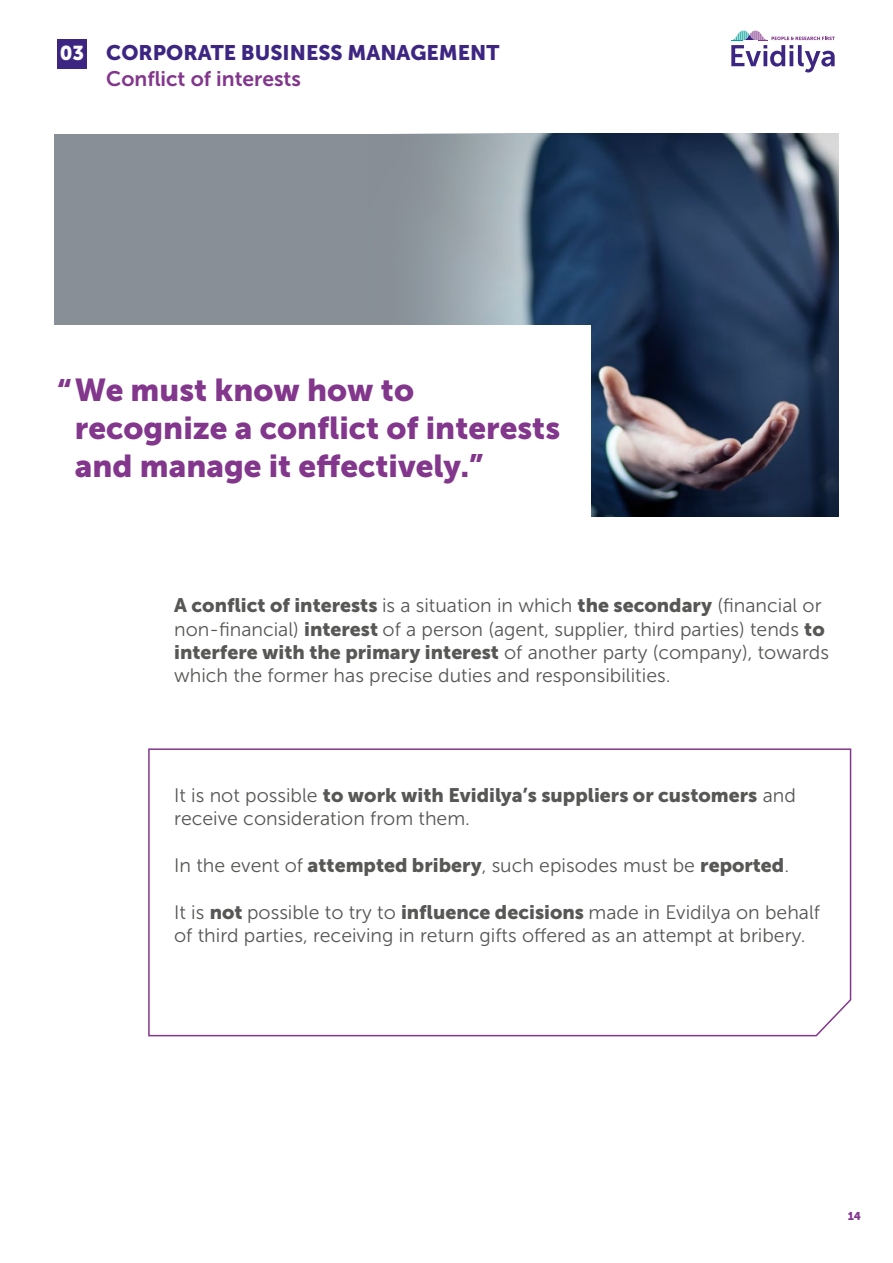
<style>
.page{position:relative;width:893px;height:1263px;background:#fff}
.page>*{position:absolute;margin:0;border:0;box-sizing:border-box;transform-origin:0 0}
.t1{font:31.5px/37.8px "Museo Sans 900";color:#82368c}
.t2{font:21px "Museo Sans 900";color:#3d2682}
.t3{font:21px "Museo Sans 700";color:#82368c}
.t4{font:19.95px "Museo Sans 900";color:#fff}
.t5{font:19.5px/23.4px "Museo Sans 300";color:#575756}
.t6{font:19.5px "Museo Sans 900";color:#575756}
.t7{font:11.25px "Museo Sans 900";color:#82368c}
.s1{font-family:"Museo Sans 300"}
.s2{font-family:"Museo Sans 900"}
</style>
<div class="page">
<svg style="left:148px;top:748px;width:704px;height:289px"></svg>
<div style="left:54px;top:134px;width:785px;height:383px;background:#888f97"></div>
<img style="left:427px;top:134px;width:412px;height:383px">
<div style="left:0;top:325px;width:590px;height:218px;background:#fff"></div>
<svg style="left:731px;top:31px;width:104px;height:42px"></svg>
<div style="left:57px;top:39px;width:30px;height:30px;background:#3d2682"></div>
<p class="t4" style="left:60px;top:42px;width:26px">03</p>
<p class="t2" style="left:106px;top:41px;width:395px">CORPORATE BUSINESS MANAGEMENT</p>
<p class="t3" style="left:106px;top:67px;width:196px">Conflict of interests</p>
<h1 class="t1" style="left:75px;top:371px;width:487px;text-indent:-18px">“We must know how to recognize a conflict of interests and manage it effectively.”</h1>
<p class="t6" style="left:174px;top:594px;width:649px">A conflict of interests <span class="s1">is a situation in which</span> the secondary <span class="s1">(financial or</span></p>
<p class="t5" style="left:174px;top:617px;width:652px">non-financial) <span class="s2">interest</span> of a person (agent, supplier, third parties) tends <span class="s2">to</span></p>
<p class="t6" style="left:174px;top:641px;width:656px">interfere with the primary interest <span class="s1">of another party (company), towards</span></p>
<p class="t5" style="left:174px;top:664px;width:498px">which the former has precise duties and responsibilities.</p>
<p class="t6" style="left:174px;top:784px;width:623px"><span class="s1">It is not possible</span> to work with Evidilya’s suppliers or customers <span class="s1">and</span></p>
<p class="t5" style="left:174px;top:807px;width:297px">receive consideration from them.</p>
<p class="t5" style="left:174px;top:853px;width:616px">In the event of <span class="s2">attempted bribery</span>, such episodes must be <span class="s2">reported</span>.</p>
<p class="t5" style="left:174px;top:900px;width:647px">It is <span class="s2">not</span> possible to try to <span class="s2">influence decisions</span> made in Evidilya on behalf of third parties, receiving in return gifts offered as an attempt at bribery.</p>
<p class="t7" style="left:848px;top:1210px;width:15px">14</p>
</div>
